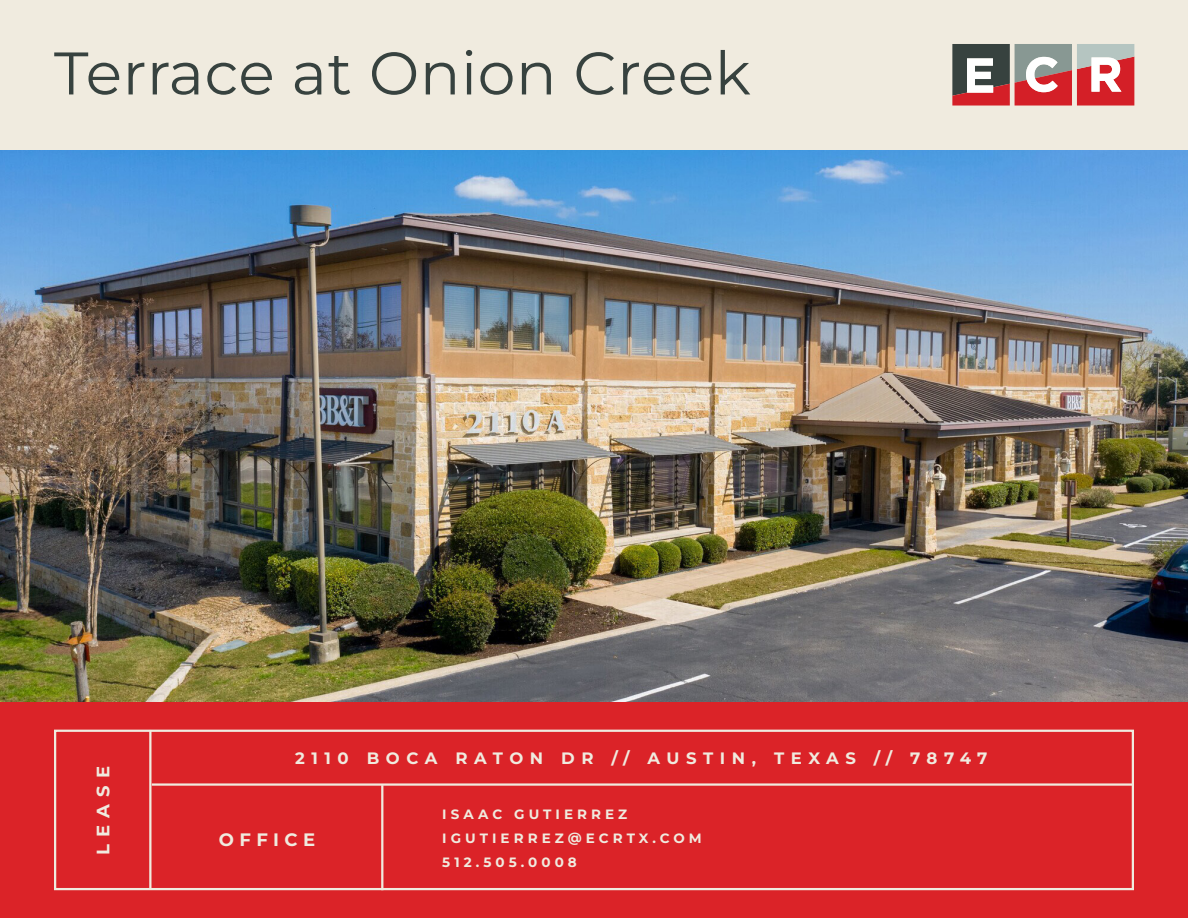
<style>
.page{position:relative;width:1188px;height:918px;background:#fff}
.page>*{position:absolute;margin:0;border:0;box-sizing:border-box;transform-origin:0 0}
.t1{font:60px "Montserrat";letter-spacing:.01em;color:#37423f}
.t2{font:700 18px "Montserrat";letter-spacing:.3em;color:#f0ebdf}
.t3{font:700 16.5px "Montserrat";letter-spacing:.4em;color:#f0ebdf}
.t4{font:700 13.5px/24px "Montserrat";letter-spacing:.3em;color:#f0ebdf}
</style>
<div class="page">
<img style="left:0;top:150px;width:1188px;height:552px">
<div style="left:0;top:702px;width:1188px;height:216px;background:#db2328"></div>
<div style="left:0;top:0;width:1188px;height:150px;background:#f0ebdf"></div>
<div style="left:54px;top:730px;width:1080px;height:160px;border:2px solid #f0ebdf"></div>
<hr style="left:152px;top:783px;width:980px;height:3px;background:#f0ebdf">
<hr style="left:149px;top:730px;width:3px;height:159px;background:#f0ebdf">
<svg style="left:952px;top:44px;width:182px;height:62px;background:#b47879"></svg>
<hr style="left:381px;top:785px;width:2px;height:105px;background:#f0ebdf">
<h1 class="t1" style="left:54px;top:32px;width:698px">Terrace at Onion Creek</h1>
<h2 class="t2" style="left:90px;top:855px;width:91px;rotate:-90deg">LEASE</h2>
<p class="t3" style="left:295px;top:746px;width:694px">2110 BOCA RATON DR // AUSTIN, TEXAS // 78747</p>
<h2 class="t2" style="left:219px;top:826px;width:98px">OFFICE</h2>
<p class="t4" style="left:442px;top:801px;width:261px">ISAAC GUTIERREZ<br>IGUTIERREZ@ECRTX.COM<br>512.505.0008</p>
</div>
